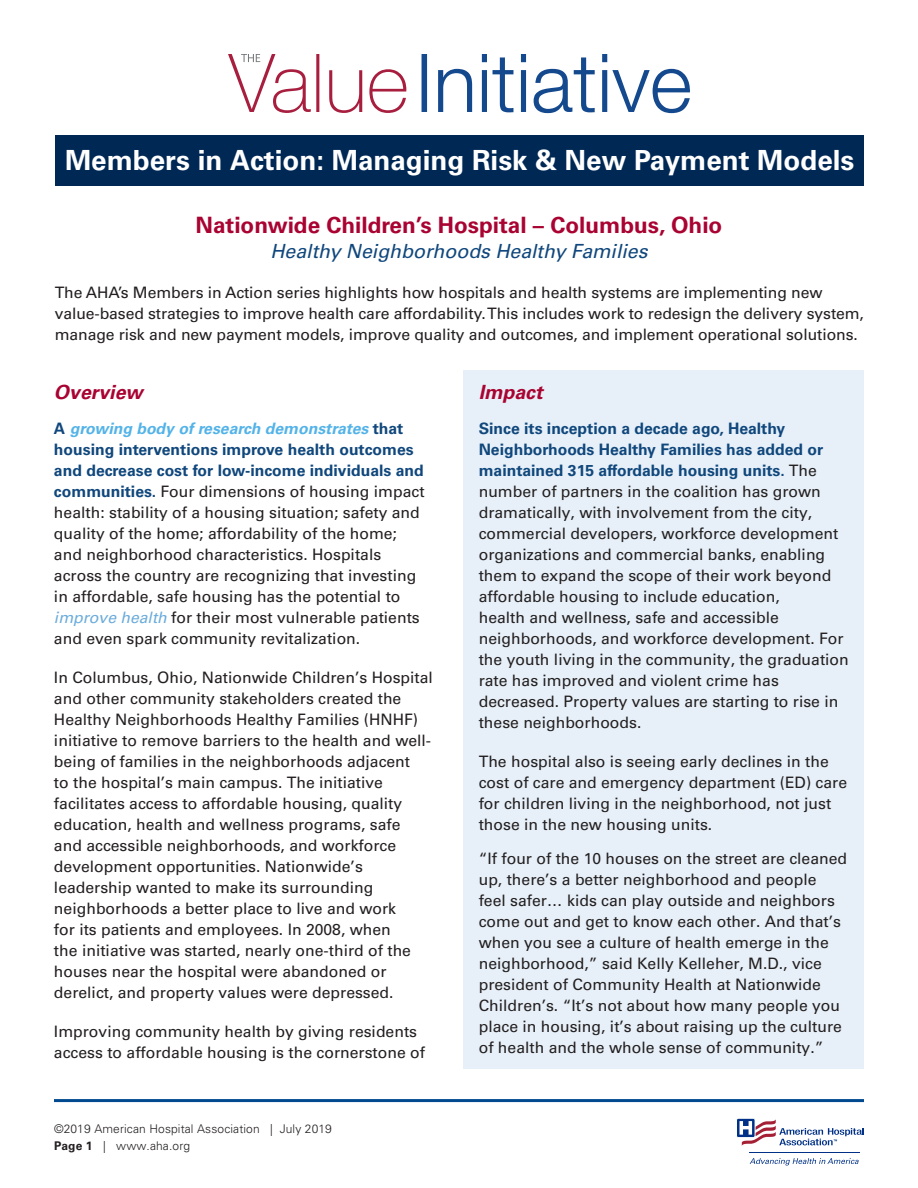
<style>
.page{position:relative;width:918px;height:1188px;background:#fff}
.page>*{position:absolute;margin:0;border:0;box-sizing:border-box;transform-origin:0 0}
.t1{font:700 27.75px "Univers LT Std";color:#fff}
.t2{font:700 22.5px "Univers LT Std";color:#a90332}
.t3{font:italic 19.5px "Univers LT Std";color:#10477c}
.t4{font:italic 700 19.5px "Univers LT Std";color:#a90332}
.t5{font:15.75px/21px "Univers LT Std";color:#231f20}
.t6{font:300 12px/16.5px "Univers LT Std";letter-spacing:.01em;color:#231f20}
.s1{font-weight:700;color:#10477c}
.s2{font-weight:700;font-style:italic;color:#53b3e8}
.s3{font-style:italic;color:#6cacdb}
.s4{font-weight:700}
</style>
<div class="page">
<hr style="left:54px;top:1099px;width:810px;height:3px;background:#01498e">
<hr style="left:749px;top:1152px;width:111px;height:1px;background:#003186">
<svg style="left:750px;top:1158px;width:109px;height:8px"></svg>
<svg style="left:736px;top:1118px;width:128px;height:28px"></svg>
<svg style="left:422px;top:54px;width:268px;height:59px"></svg>
<svg style="left:228px;top:54px;width:178px;height:59px"></svg>
<div style="left:464px;top:370px;width:400px;height:698px;background:#e7f0f8"></div>
<div style="left:56px;top:135px;width:808px;height:51px;background:#002855"></div>
<p class="t1" style="left:65px;top:144px;width:791px">Members in Action: Managing Risk &amp; New Payment Models</p>
<p class="t2" style="left:196px;top:212px;width:528px">Nationwide Children’s Hospital – Columbus, Ohio</p>
<p class="t3" style="left:271px;top:240px;width:378px">Healthy Neighborhoods Healthy Families</p>
<p class="t5" style="left:55px;top:282px;width:811px">The AHA’s Members in Action series highlights how hospitals and health systems are implementing new value-based strategies to improve health care affordability. This includes work to redesign the delivery system, manage risk and new payment models, improve quality and outcomes, and implement operational solutions.</p>
<p class="t4" style="left:54px;top:381px;width:90px">Overview</p>
<p class="t5" style="left:54px;top:418px;width:372px"><span class="s1">A</span> <span class="s2">growing body of research demonstrates</span> <span class="s1">that housing interventions improve health outcomes and decrease cost for low-income individuals and communities.</span> Four dimensions of housing impact health: stability of a housing situation; safety and quality of the home; affordability of the home; and neighborhood characteristics. Hospitals across the country are recognizing that investing in affordable, safe housing has the potential to <span class="s3">improve health</span> for their most vulnerable patients and even spark community revitalization.</p>
<p class="t5" style="left:54px;top:667px;width:380px">In Columbus, Ohio, Nationwide Children’s Hospital and other community stakeholders created the Healthy Neighborhoods Healthy Families (HNHF) initiative to remove barriers to the health and well&shy;being of families in the neighborhoods adjacent<br>to the hospital’s main campus. The initiative facilitates access to affordable housing, quality education, health and wellness programs, safe<br>and accessible neighborhoods, and workforce development opportunities. Nationwide’s leadership wanted to make its surrounding neighborhoods a better place to live and work<br>for its patients and employees. In 2008, when<br>the initiative was started, nearly one-third of the houses near the hospital were abandoned or derelict, and property values were depressed.</p>
<p class="t5" style="left:54px;top:1021px;width:373px">Improving community health by giving residents access to affordable housing is the cornerstone of</p>
<p class="t6" style="left:54px;top:1121px;width:279px">©2019 American Hospital Association | July 2019<br><span class="s4">Page 1</span> | www.aha.org</p>
<p class="t4" style="left:479px;top:381px;width:65px">Impact</p>
<p class="t5" style="left:479px;top:418px;width:372px"><span class="s1">Since its inception a decade ago, Healthy Neighborhoods Healthy Families has added or maintained 315 affordable housing units.</span> The number of partners in the coalition has grown dramatically, with involvement from the city, commercial developers, workforce development organizations and commercial banks, enabling them to expand the scope of their work beyond affordable housing to include education,<br>health and wellness, safe and accessible neighborhoods, and workforce development. For the youth living in the community, the graduation rate has improved and violent crime has decreased. Property values are starting to rise in these neighborhoods.</p>
<p class="t5" style="left:479px;top:751px;width:370px">The hospital also is seeing early declines in the cost of care and emergency department (ED) care for children living in the neighborhood, not just those in the new housing units.</p>
<p class="t5" style="left:479px;top:848px;width:370px">“If four of the 10 houses on the street are cleaned up, there’s a better neighborhood and people feel safer… kids can play outside and neighbors come out and get to know each other. And that’s when you see a culture of health emerge in the neighborhood,” said Kelly Kelleher, M.D., vice president of Community Health at Nationwide Children’s. “It’s not about how many people you place in housing, it’s about raising up the culture of health and the whole sense of community.”</p>
</div>
